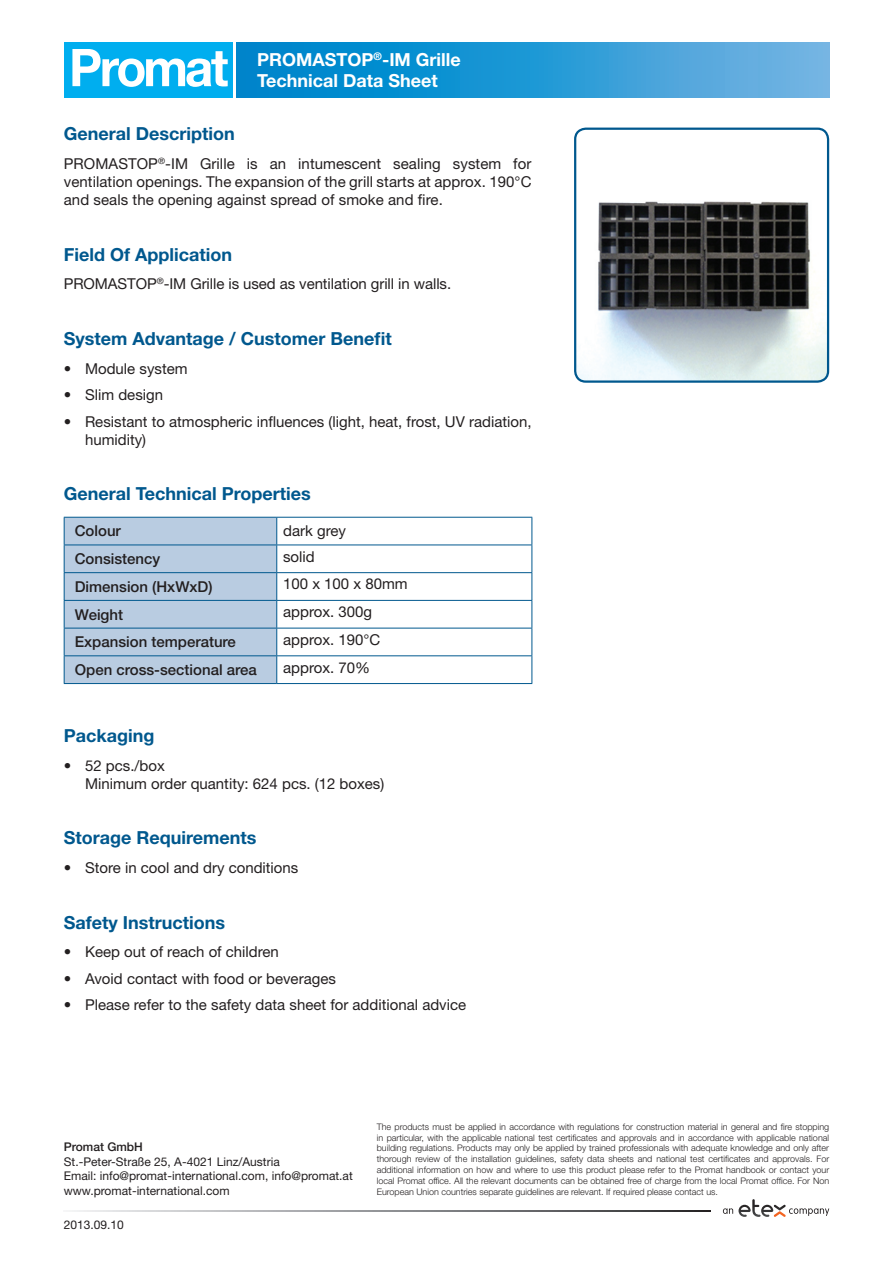
<style>
.page{position:relative;width:893px;height:1263px;background:#fff}
.page>*{position:absolute;margin:0;border:0;box-sizing:border-box;transform-origin:0 0}
.t1{font:700 18px "Helvetica Neue LT Std";color:#00588e}
.t2{font:700 18px/21.6px "Helvetica Neue LT Std";color:#fff}
.t3{font:15px/18px "Helvetica Neue LT Std";color:#231f20}
.t4{font:500 15px "Helvetica Neue LT Std";color:#231f20}
.t5{font:12px/14.4px "Helvetica Neue LT Std";color:#231f20}
.t6{font:500 12px "Helvetica Neue LT Std";color:#231f20}
.t7{font:300 9px/10.8px "Helvetica Neue LT Std";color:#231f20;text-align:justify}
</style>
<div class="page">
<div style="left:64px;top:43px;width:170px;height:55px;background:#00aeef"></div>
<svg style="left:72px;top:49px;width:156px;height:38px"></svg>
<svg style="left:723px;top:1199px;width:106px;height:18px"></svg>
<img style="left:69px;top:1210px;width:641px;height:2px">
<div style="left:236px;top:43px;width:593px;height:55px;background:linear-gradient(to right,#0081ca,#6fb3e2)"></div>
<hr style="left:277px;top:517px;width:255px;height:1px;background:#00588e">
<hr style="left:277px;top:545px;width:255px;height:1px;background:#00588e">
<hr style="left:277px;top:572px;width:255px;height:1px;background:#00588e">
<hr style="left:277px;top:600px;width:255px;height:1px;background:#00588e">
<hr style="left:277px;top:628px;width:255px;height:1px;background:#00588e">
<hr style="left:277px;top:655px;width:255px;height:1px;background:#00588e">
<svg style="left:531px;top:518px;width:1px;height:165px"></svg>
<hr style="left:277px;top:683px;width:255px;height:1px;background:#00588e">
<svg style="left:64px;top:517px;width:213px;height:166px;background:#b1c7dd"></svg>
<hr style="left:64px;top:683px;width:213px;height:1px;background:#00588e">
<img style="left:575px;top:129px;width:253px;height:251px">
<div style="left:574px;top:128px;width:255px;height:255px;border:2px solid #00588e;border-radius:11px"></div>
<h1 class="t2" style="left:257px;top:48px;width:205px">PROMASTOP<sup>®</sup>-IM Grille<br>Technical Data Sheet</h1>
<h1 class="t1" style="left:64px;top:123px;width:172px">General Description</h1>
<h2 class="t3" style="left:64px;top:155px;width:469px;text-align:justify">PROMASTOP<sup>®</sup>-IM Grille is an intumescent sealing system for ventilation openings. The expansion of the grill starts at approx. 190°C and seals the opening against spread of smoke and fire.</h2>
<h1 class="t1" style="left:64px;top:243px;width:170px">Field Of Application</h1>
<h2 class="t3" style="left:64px;top:275px;width:389px">PROMASTOP<sup>®</sup>-IM Grille is used as ventilation grill in walls.</h2>
<h1 class="t1" style="left:64px;top:327px;width:330px">System Advantage / Customer Benefit</h1>
<h2 class="t3" style="left:64px;top:359px;width:125px">• Module system</h2>
<h2 class="t3" style="left:64px;top:386px;width:101px">• Slim design</h2>
<h2 class="t3" style="left:85px;top:412px;width:448px;text-indent:-21px">• Resistant to atmospheric influences (light, heat, frost, UV radiation, humidity)</h2>
<h1 class="t1" style="left:64px;top:483px;width:248px">General Technical Properties</h1>
<h2 class="t4" style="left:75px;top:522px;width:48px">Colour</h2>
<h2 class="t3" style="left:283px;top:522px;width:64px">dark grey</h2>
<h2 class="t4" style="left:75px;top:550px;width:87px">Consistency</h2>
<h2 class="t3" style="left:283px;top:547px;width:33px">solid</h2>
<h2 class="t4" style="left:75px;top:578px;width:139px">Dimension (HxWxD)</h2>
<h2 class="t3" style="left:283px;top:575px;width:126px">100 x 100 x 80mm</h2>
<h2 class="t4" style="left:75px;top:605px;width:50px">Weight</h2>
<h2 class="t3" style="left:283px;top:602px;width:90px">approx. 300g</h2>
<h2 class="t4" style="left:75px;top:633px;width:163px">Expansion temperature</h2>
<h2 class="t3" style="left:283px;top:630px;width:99px">approx. 190°C</h2>
<h2 class="t4" style="left:75px;top:661px;width:184px">Open cross-sectional area</h2>
<h2 class="t3" style="left:283px;top:658px;width:88px">approx. 70%</h2>
<h1 class="t1" style="left:64px;top:724px;width:92px">Packaging</h1>
<h2 class="t3" style="left:85px;top:756px;width:301px;text-indent:-21px">• 52 pcs./box<br>Minimum order quantity: 624 pcs. (12 boxes)</h2>
<h1 class="t1" style="left:64px;top:827px;width:194px">Storage Requirements</h1>
<h2 class="t3" style="left:64px;top:858px;width:236px">• Store in cool and dry conditions</h2>
<h1 class="t1" style="left:64px;top:911px;width:163px">Safety Instructions</h1>
<h2 class="t3" style="left:64px;top:943px;width:217px">• Keep out of reach of children</h2>
<h2 class="t3" style="left:64px;top:969px;width:274px">• Avoid contact with food or beverages</h2>
<h2 class="t3" style="left:64px;top:996px;width:404px">• Please refer to the safety data sheet for additional advice</h2>
<h3 class="t6" style="left:64px;top:1140px;width:81px">Promat GmbH</h3>
<h3 class="t5" style="left:64px;top:1154px;width:291px">St.-Peter-Straße 25, A-4021 Linz/Austria<br>Email: info@promat-international.com, info@promat.at www.promat-international.com</h3>
<h3 class="t5" style="left:64px;top:1217px;width:62px">2013.09.10</h3>
<p class="t7" style="left:377px;top:1121px;width:454px">The products must be applied in accordance with regulations for construction material in general and fire stopping in particular, with the applicable national test certificates and approvals and in accordance with applicable national building regulations. Products may only be applied by trained professionals with adequate knowledge and only after thorough review of the installation guidelines, safety data sheets and national test certificates and approvals. For additional information on how and where to use this product please refer to the Promat handbook or contact your local Promat office. All the relevant documents can be obtained free of charge from the local Promat office. For Non European Union countries separate guidelines are relevant. If required please contact us.</p>
</div>
